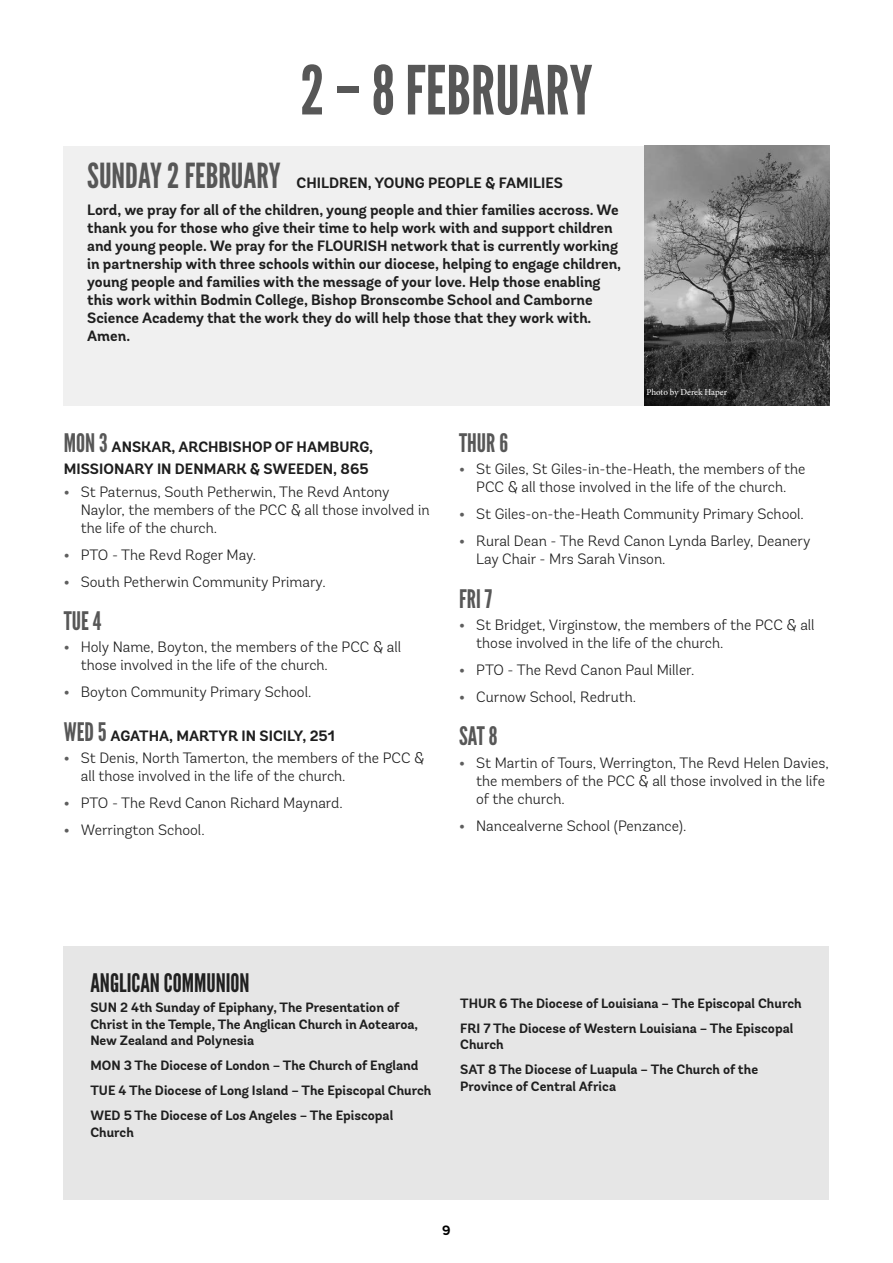
<style>
.page{position:relative;width:893px;height:1263px;background:#fff}
.page>*{position:absolute;margin:0;border:0;box-sizing:border-box;transform-origin:0 0}
.t1{font:67.5px "League Gothic";color:#575757}
.t2{font:34.5px "League Gothic";color:#575757}
.t3{font:25.5px "League Gothic";color:#202020}
.t4{font:25.5px "League Gothic";color:#575757}
.t5{font:300 15px/18px "Andes Rounded";color:#1e1e1e}
.t6{font:700 15px/18px "Andes Rounded";color:#1e1e1e}
.t7{font:700 13.5px/25px "Andes Rounded";color:#1e1e1e}
.t8{font:700 13.5px "Andes Rounded";color:#000}
.t9{font:9px "Minion Pro";letter-spacing:-.005em;color:#fff}
.s1{font-family:"League Gothic";font-weight:400;font-size:25.5px;color:#575757}
.s2{font-weight:700;color:#5e5e5e}
.s3{color:#202020}
</style>
<div class="page">
<div style="left:64px;top:146px;width:765px;height:259px;background:#f0f0f0"></div>
<img style="left:644px;top:146px;width:185px;height:259px">
<div style="left:64px;top:946px;width:765px;height:254px;background:#e6e6e6"></div>
<h1 class="t1" style="left:300px;top:50px;width:294px">2 – 8 FEBRUARY</h1>
<h2 class="t2" style="left:87px;top:155px;width:195px">SUNDAY 2 FEBRUARY</h2>
<p class="t6" style="left:87px;top:170px;width:533px;line-height:26.5px;text-indent:209px">CHILDREN, YOUNG PEOPLE &amp; FAMILIES<br>Lord, we pray for all of the children, young people and thier families accross. We</p>
<p class="t6" style="left:87px;top:219px;width:535px">thank you for those who give their time to help work with and support children and young people. We pray for the FLOURISH network that is currently working in partnership with three schools within our diocese, helping to engage children, young people and families with the message of your love. Help those enabling this work within Bodmin College, Bishop Bronscombe School and Camborne Science Academy that the work they do will help those that they work with.<br>Amen.</p>
<p class="t9" style="left:646px;top:386px;width:82px">Photo by Derek Haper</p>
<p class="t6" style="left:64px;top:436px;width:311px;line-height:22.5px"><span class="s1">MON 3</span> ANSKAR, ARCHBISHOP OF HAMBURG,<br>MISSIONARY IN DENMARK &amp; SWEEDEN, 865</p>
<p class="t5" style="left:81px;top:482px;width:350px;text-indent:-17px"><span class="s2">•</span> St Paternus, South Petherwin, The Revd Antony<br>Naylor, the members of the PCC &amp; all those involved in the life of the church.</p>
<p class="t5" style="left:64px;top:545px;width:194px"><span class="s2">•</span> PTO - The Revd Roger May.</p>
<p class="t5" style="left:64px;top:572px;width:263px"><span class="s2">•</span> South Petherwin Community Primary.</p>
<h3 class="t4" style="left:64px;top:606px;width:39px">TUE 4</h3>
<p class="t5" style="left:81px;top:638px;width:322px;text-indent:-17px"><span class="s2">•</span> Holy Name, Boyton, the members of the PCC &amp; all those involved in the life of the church.</p>
<p class="t5" style="left:64px;top:683px;width:249px"><span class="s2">•</span> Boyton Community Primary School.</p>
<p class="t6" style="left:64px;top:727px;width:273px"><span class="s1">WED 5</span> AGATHA, MARTYR IN SICILY, 251</p>
<p class="t5" style="left:81px;top:749px;width:345px;text-indent:-17px"><span class="s2">•</span> St Denis, North Tamerton, the members of the PCC &amp; all those involved in the life of the church.</p>
<p class="t5" style="left:64px;top:794px;width:280px"><span class="s2">•</span> PTO - The Revd Canon Richard Maynard.</p>
<p class="t5" style="left:64px;top:821px;width:142px"><span class="s2">•</span> Werrington School.</p>
<h3 class="t4" style="left:459px;top:428px;width:50px">THUR 6</h3>
<p class="t5" style="left:459px;top:460px;width:348px;text-align:center"><span class="s2">•</span> St Giles, St Giles-in-the-Heath, the members of the<br>PCC &amp; all those involved in the life of the church.</p>
<p class="t5" style="left:459px;top:505px;width:346px"><span class="s2">•</span> St Giles-on-the-Heath Community Primary School.</p>
<p class="t5" style="left:476px;top:532px;width:336px;text-indent:-17px"><span class="s2">•</span> Rural Dean - The Revd Canon Lynda Barley, Deanery<br>Lay Chair - Mrs Sarah Vinson.</p>
<h3 class="t4" style="left:459px;top:583px;width:34px">FRI 7</h3>
<p class="t5" style="left:476px;top:616px;width:340px;text-indent:-17px"><span class="s2">•</span> St Bridget, Virginstow, the members of the PCC &amp; all those involved in the life of the church.</p>
<p class="t5" style="left:459px;top:661px;width:237px"><span class="s2">•</span> PTO - The Revd Canon Paul Miller.</p>
<p class="t5" style="left:459px;top:688px;width:178px"><span class="s2">•</span> Curnow School, Redruth.</p>
<h3 class="t4" style="left:459px;top:721px;width:40px">SAT 8</h3>
<p class="t5" style="left:476px;top:753px;width:354px;text-indent:-17px"><span class="s2">•</span> St Martin of Tours, Werrington, The Revd Helen Davies, the members of the PCC &amp; all those involved in the life of the church.</p>
<p class="t5" style="left:459px;top:816px;width:229px"><span class="s2">•</span> Nancealverne School (Penzance).</p>
<h3 class="t3" style="left:90px;top:967px;width:161px">ANGLICAN COMMUNION</h3>
<p class="t7" style="left:90px;top:1000px;width:329px;line-height:16.5px"><span class="s3">SUN 2</span> 4th Sunday of Epiphany, The Presentation of<br>Christ in the Temple, The Anglican Church in Aotearoa,<br>New Zealand and Polynesia</p>
<p class="t7" style="left:90px;top:1053px;width:343px"><span class="s3">MON 3</span> The Diocese of London – The Church of England<br><span class="s3">TUE 4</span> The Diocese of Long Island – The Episcopal Church<br><span class="s3">WED 5</span> The Diocese of Los Angeles – The Episcopal</p>
<p class="t7" style="left:90px;top:1120px;width:45px">Church</p>
<p class="t7" style="left:460px;top:991px;width:343px"><span class="s3">THUR 6</span> The Diocese of Louisiana – The Episcopal Church<br><span class="s3">FRI 7</span> The Diocese of Western Louisiana – The Episcopal</p>
<p class="t7" style="left:460px;top:1032px;width:299px">Church<br><span class="s3">SAT 8</span> The Diocese of Luapula – The Church of the</p>
<p class="t7" style="left:460px;top:1074px;width:157px">Province of Central Africa</p>
<p class="t8" style="left:442px;top:1222px;width:10px">9</p>
</div>
